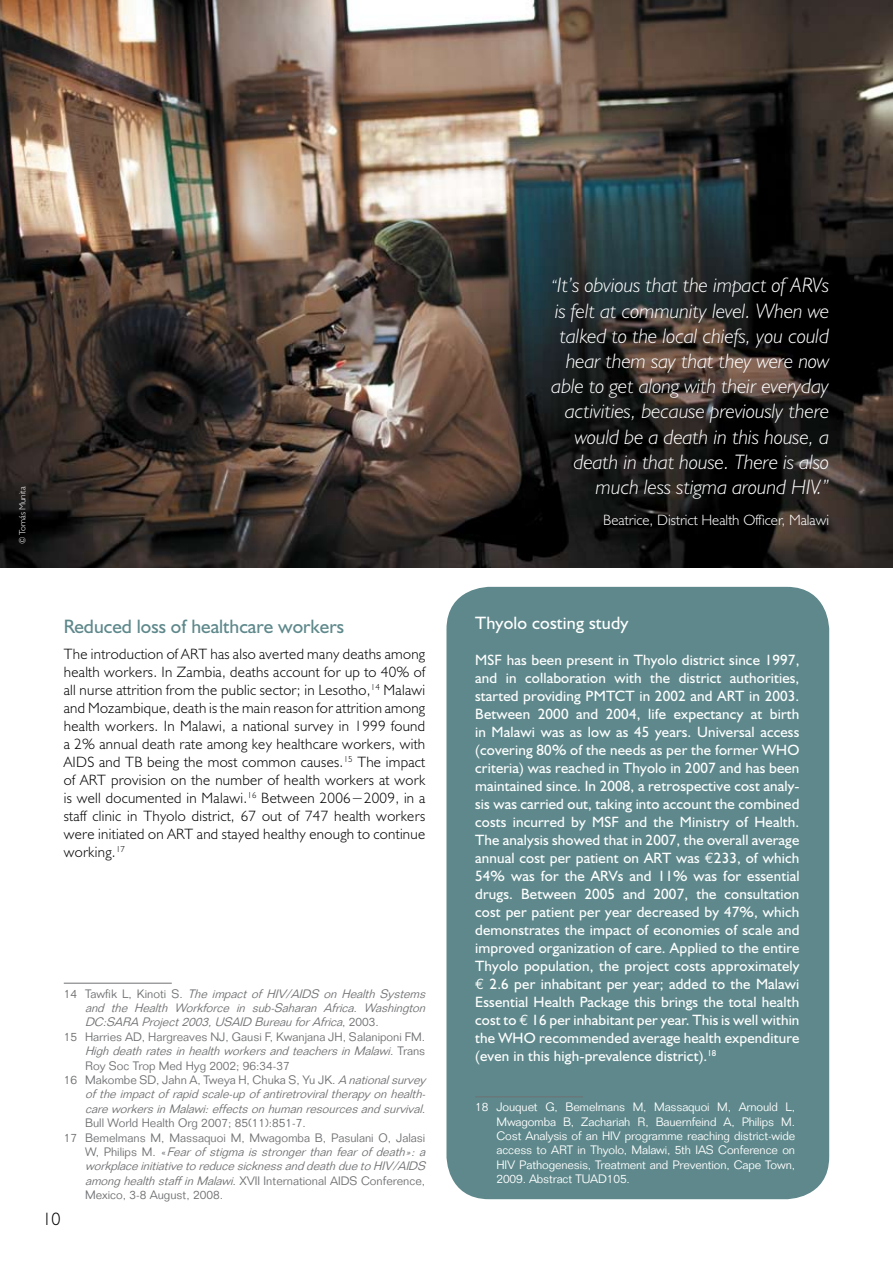
<style>
.page{position:relative;width:893px;height:1263px;background:#fff}
.page>*{position:absolute;margin:0;border:0;box-sizing:border-box;transform-origin:0 0}
.t1{font:italic 300 21px/25.2px "Humanist 521 BT";color:#fff;text-align:right}
.t2{font:19.5px "Humanist 521 BT";color:#5e888b}
.t3{font:18px "Humanist 521 BT";letter-spacing:.01em;color:#fff}
.t4{font:300 18px "Humanist 521 BT";color:#000}
.t5{font:15px/18px "Humanist 521 BT";letter-spacing:.01em;color:#fff;text-align:justify}
.t6{font:300 15px/18px "Humanist 521 BT";letter-spacing:.02em;color:#000;text-align:justify}
.t7{font:300 15px "Humanist 521 BT";color:#fff}
.t8{font:italic 300 12px "Folio";color:#707173}
.t9{font:300 12px "Folio";color:#707173}
.t10{font:300 12px/14.4px "Folio";letter-spacing:-.01em;color:#fff;text-align:justify}
.t11{font:300 9px "Humanist 521 BT";color:#fff}
.s1{font-style:normal}
.s2{font-style:italic}
.s3{font-size:18px}
.s4{font-family:"Euro Mono"}
</style>
<div class="page">
<div style="left:446px;top:587px;width:383px;height:612px;background:#5e888b;border-radius:43px"></div>
<hr style="left:64px;top:983px;width:108px;height:1px;background:#707173">
<img style="left:0;top:0;width:893px;height:568px">
<hr style="left:475px;top:1096px;width:108px;height:1px;background:#707173">
<p class="t11" style="left:17px;top:544px;width:59px;rotate:-90deg">© Tomás Munita</p>
<h2 class="t2" style="left:64px;top:614px;width:282px">Reduced loss of healthcare workers</h2>
<p class="t6" style="left:64px;top:645px;width:363px">The introduction of ART has also averted many deaths among health workers. In Zambia, deaths account for up to 40% of all nurse attrition from the public sector; in Lesotho,<sup>14</sup> Malawi and Mozambique, death is the main reason for attrition among health workers. In Malawi, a national survey in 1999 found a 2% annual death rate among key healthcare workers, with AIDS and TB being the most common causes.<sup>15</sup> The impact of ART provision on the number of health workers at work is well documented in Malawi.<sup>16</sup> Between 2006−2009, in a staff clinic in Thyolo district, 67 out of 747 health workers were initiated on ART and stayed healthy enough to continue working.<sup>17</sup></p>
<p class="t8" style="left:64px;top:986px;width:367px"><span class="s1">1 4 Ta w fi k L , K i n o t i S .</span> The impact of HIV/AIDS on Health Systems</p>
<p class="t8" style="left:85px;top:1000px;width:345px">and the Health Workforce in sub-Saharan Africa. Washington</p>
<p class="t8" style="left:85px;top:1015px;width:295px">DC:SARA Project2003,USAID BureauforAfrica<span class="s1">, 2 0 0 3 .</span></p>
<p class="t9" style="left:64px;top:1029px;width:363px">15 Harries AD, Hargreaves NJ, Gausi F, Kwanjana JH, Salaniponi FM.</p>
<p class="t8" style="left:85px;top:1044px;width:342px">HighdeathratesinhealthworkersandteachersinMalawi<span class="s1">. T r a n s</span></p>
<p class="t9" style="left:85px;top:1058px;width:206px">Roy Soc Trop Med Hyg 2002; 96:34-37</p>
<p class="t9" style="left:64px;top:1072px;width:363px">16 Makombe SD, Jahn A, Tweya H, Chuka S, Yu JK. <span class="s2">A nationalsurvey</span></p>
<p class="t8" style="left:85px;top:1087px;width:345px">oftheimpactofrapidscale-upofantiretroviraltherapy onhealth-</p>
<p class="t8" style="left:85px;top:1101px;width:345px">careworkersinMalawi:effectsonhumanresourcesandsurvival.</p>
<p class="t9" style="left:85px;top:1116px;width:222px">Bull World Health Org 2007; 85(11):851-7.</p>
<p class="t9" style="left:64px;top:1130px;width:363px">17 Bemelmans M, Massaquoi M, Mwagomba B, Pasulani O, Jalasi</p>
<p class="t8" style="left:85px;top:1144px;width:345px"><span class="s1">W , P h i l i p s M . «</span> Fear of stigma is stronger than fear of death»: a</p>
<p class="t8" style="left:85px;top:1159px;width:346px">workplaceinitiativetoreducesicknessanddeathduetoHIV/AIDS</p>
<p class="t9" style="left:85px;top:1173px;width:342px"><span class="s2">amonghealthstaffinMalawi.</span>XVII International AIDS Conference,</p>
<p class="t9" style="left:85px;top:1188px;width:140px">Mexico, 3-8 August, 2008.</p>
<p class="t4" style="left:43px;top:1208px;width:20px">10</p>
<p class="t1" style="left:551px;top:272px;width:279px"><span class="s3">“</span>It’s obvious that the impact of ARVs is felt at community level. When we talked to the local chiefs, you could hear them say that they were now able to get along with their everyday activities, because previously there would be a death in this house, a death in that house. There is also much less stigma around HIV.”</p>
<p class="t7" style="left:603px;top:510px;width:227px">Beatrice, District Health Officer, Malawi</p>
<p class="t3" style="left:475px;top:612px;width:155px">Thyolo costing study</p>
<p class="t5" style="left:475px;top:650px;width:326px">MSF has been present in Thyolo district since 1997, and in collaboration with the district authorities, started providing PMTCT in 2002 and ART in 2003.<br>Between 2000 and 2004, life expectancy at birth in Malawi was as low as 45 years. Universal access (covering 80% of the needs as per the former WHO criteria) was reached in Thyolo in 2007 and has been maintained since. In 2008, a retrospective cost analy&shy;sis was carried out, taking into account the combined costs incurred by MSF and the Ministry of Health.<br>The analysis showed that in 2007, the overall average annual cost per patient on ART was <span class="s4">€</span>233, of which 54% was for the ARVs and 11% was for essential drugs. Between 2005 and 2007, the consultation cost per patient per year decreased by 47%, which demonstrates the impact of economies of scale and improved organization of care. Applied to the entire Thyolo population, the project costs approximately <span class="s4">€</span> 2.6 per inhabitant per year; added to the Malawi Essential Health Package this brings the total health cost to <span class="s4">€</span> 16 per inhabitant per year. This is well within the WHO recommended average health expenditure (even in this high-prevalence district).<sup>18</sup></p>
<p class="t10" style="left:496px;top:1100px;width:300px;text-indent:-21px">18 Jouquet G, Bemelmans M, Massaquoi M, Arnould L, Mwagomba B, Zachariah R, Bauernfeind A, Philips M.<br>Cost Analysis of an HIV programme reaching district-wide access to ART in Thyolo, Malawi, 5th IAS Conference on HIV Pathogenesis, Treatment and Prevention, Cape Town, 2009. Abstract TUAD105.</p>
</div>
